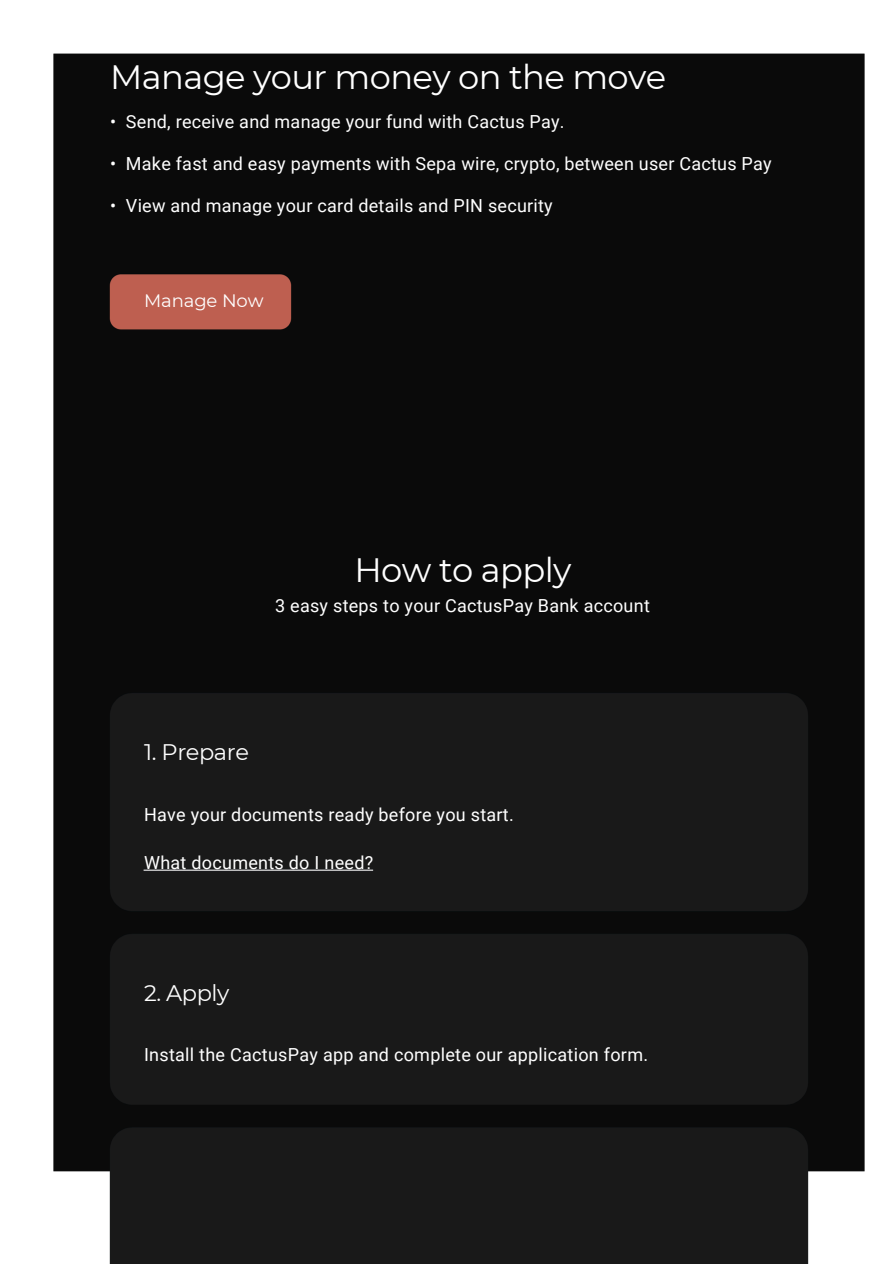
<style>
.page{position:relative;width:894px;height:1264px;background:#fff}
.page>*{position:absolute;margin:0;border:0;box-sizing:border-box;transform-origin:0 0}
.t1{font:33.75px "Montserrat";letter-spacing:-.02em;color:#fff}
.t2{font:22.5px "Montserrat";letter-spacing:-.02em;color:#fff}
.t3{font:18px "Roboto";letter-spacing:.015em;color:#fff}
.t4{font:18px "Montserrat";letter-spacing:-.005em;color:#fff}
</style>
<div class="page">
<img style="left:53px;top:53px;width:812px;height:1210px">
<p class="t1" style="left:110px;top:56px;width:557px">Manage your money on the move</p>
<p class="t3" style="left:110px;top:111px;width:456px">• Send, receive and manage your fund with Cactus Pay.</p>
<p class="t3" style="left:110px;top:153px;width:662px">• Make fast and easy payments with Sepa wire, crypto, between user Cactus Pay</p>
<p class="t3" style="left:110px;top:195px;width:444px">• View and manage your card details and PIN security</p>
<p class="t4" style="left:144px;top:290px;width:121px">Manage Now</p>
<p class="t1" style="left:354px;top:549px;width:218px">How to apply</p>
<p class="t3" style="left:275px;top:595px;width:376px">3 easy steps to your CactusPay Bank account</p>
<p class="t2" style="left:144px;top:738px;width:106px">1. Prepare</p>
<p class="t3" style="left:144px;top:803px;width:371px">Have your documents ready before you start.</p>
<h1 class="t3" style="left:144px;top:852px;width:230px">What documents do I need?</h1>
<h1 class="t2" style="left:144px;top:978px;width:87px">2. Apply</h1>
<p class="t3" style="left:144px;top:1044px;width:505px">Install the CactusPay app and complete our application form.</p>
</div>
